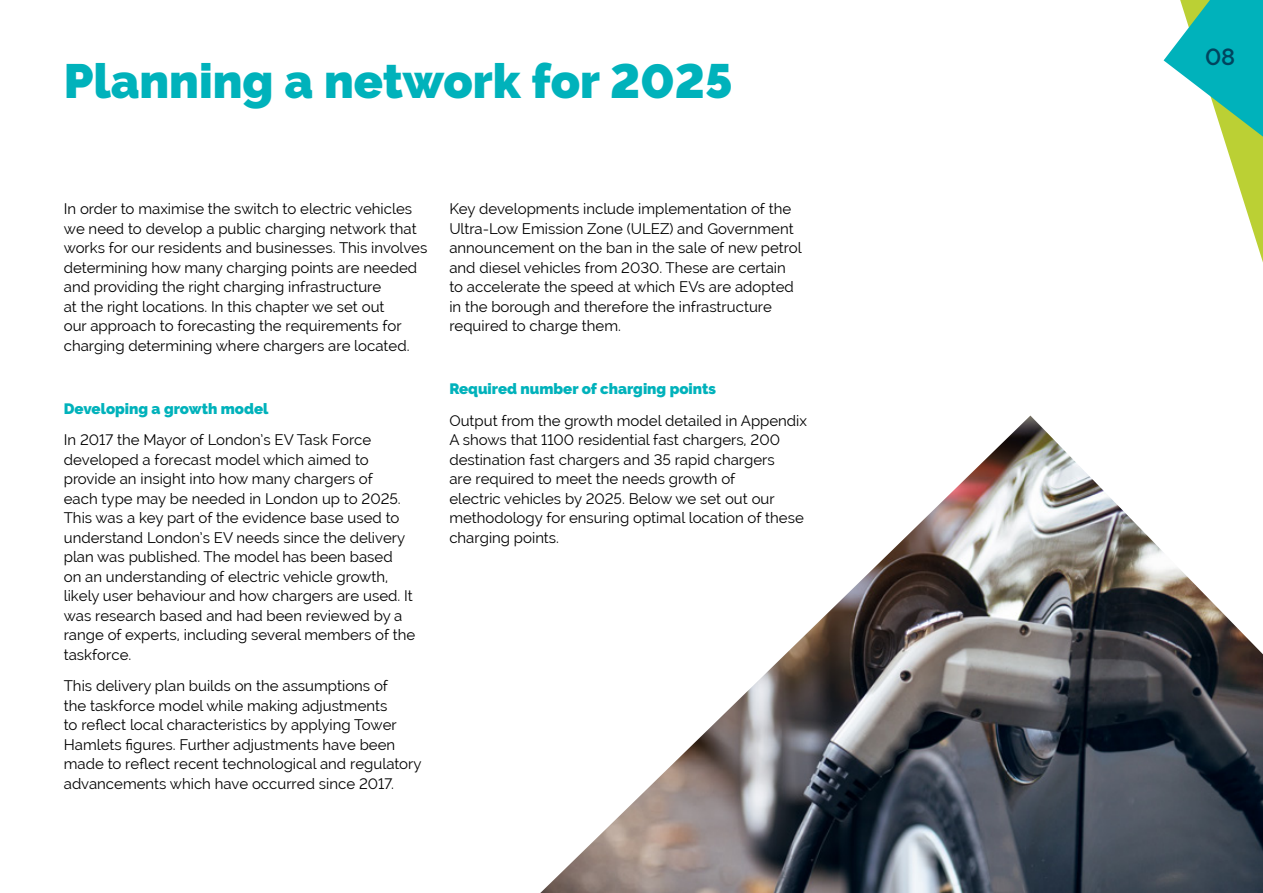
<style>
.page{position:relative;width:1263px;height:893px;background:#fff}
.page>*{position:absolute;margin:0;border:0;box-sizing:border-box;transform-origin:0 0}
.t1{font:900 48px "Raleway";color:#00b2bb}
.t2{font:600 23.4px "Raleway";color:#00445e}
.body{font:15px/19.5px "Raleway";color:#000}
.captions_and_highlig{font:900 15px "Raleway";color:#00b2bb}
</style>
<div class="page">
<svg style="left:1163px;top:0;width:100px;height:262px"></svg>
<img style="left:540px;top:416px;width:723px;height:477px">
<p class="t1" style="left:64px;top:54px;width:671px">Planning a network for 2025</p>
<p class="body" style="left:64px;top:199px;width:365px">In order to maximise the switch to electric vehicles we need to develop a public charging network that works for our residents and businesses. This involves determining how many charging points are needed and providing the right charging infrastructure<br>at the right locations. In this chapter we set out<br>our approach to forecasting the requirements for charging determining where chargers are located.</p>
<p class="captions_and_highlig" style="left:64px;top:400px;width:206px">Developing a growth model</p>
<p class="body" style="left:64px;top:430px;width:353px">In 2017 the Mayor of London’s EV Task Force developed a forecast model which aimed to provide an insight into how many chargers of<br>each type may be needed in London up to 2025.<br>This was a key part of the evidence base used to understand London’s EV needs since the delivery plan was published. The model has been based<br>on an understanding of electric vehicle growth, likely user behaviour and how chargers are used. It was research based and had been reviewed by a range of experts, including several members of the taskforce.</p>
<p class="body" style="left:64px;top:676px;width:359px">This delivery plan builds on the assumptions of<br>the taskforce model while making adjustments<br>to reflect local characteristics by applying Tower Hamlets figures. Further adjustments have been made to reflect recent technological and regulatory advancements which have occurred since 2017.</p>
<p class="body" style="left:449px;top:199px;width:354px">Key developments include implementation of the Ultra-Low Emission Zone (ULEZ) and Government announcement on the ban in the sale of new petrol and diesel vehicles from 2030. These are certain to accelerate the speed at which EVs are adopted in the borough and therefore the infrastructure required to charge them.</p>
<p class="captions_and_highlig" style="left:449px;top:380px;width:268px">Required number of charging points</p>
<p class="body" style="left:449px;top:410px;width:359px">Output from the growth model detailed in Appendix A shows that 1100 residential fast chargers, 200 destination fast chargers and 35 rapid chargers<br>are required to meet the needs growth of<br>electric vehicles by 2025. Below we set out our methodology for ensuring optimal location of these charging points.</p>
<h2 class="t2" style="left:1205px;top:44px;width:32px">08</h2>
</div>
